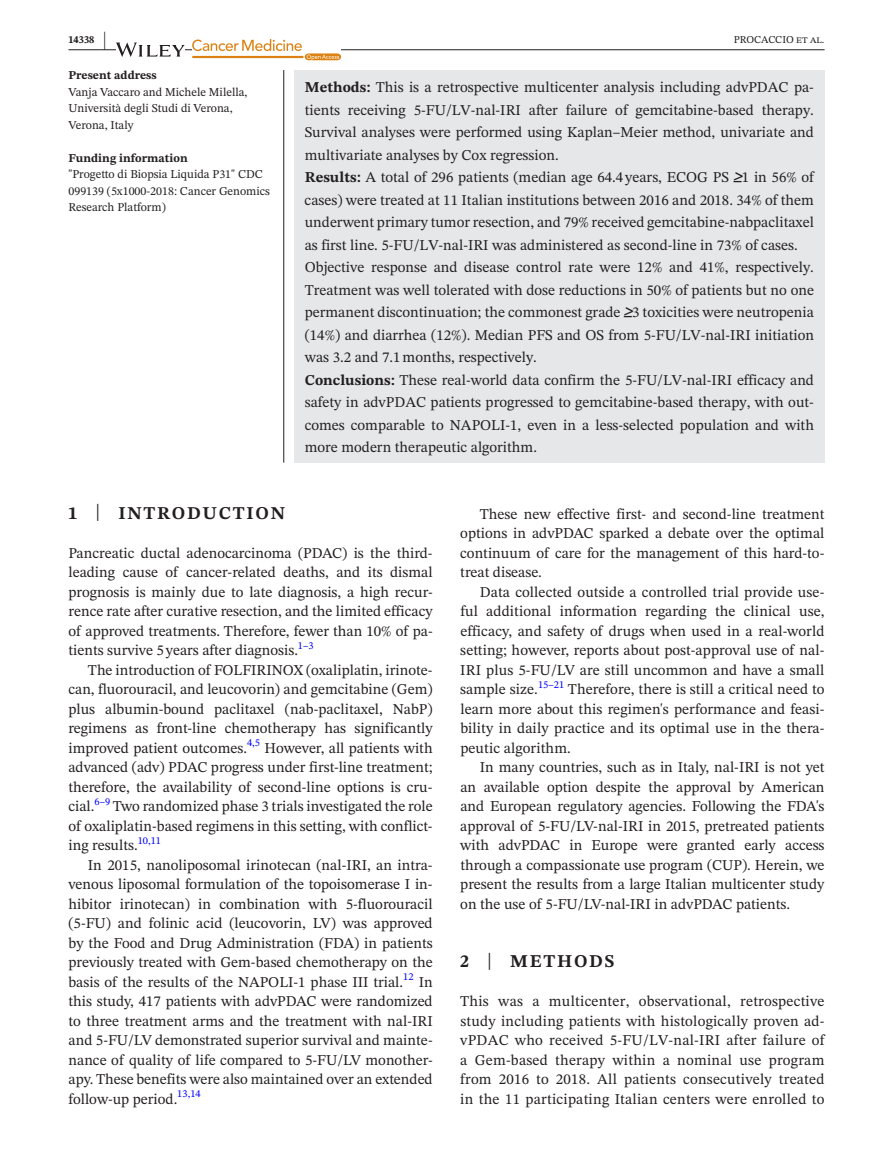
<style>
.page{position:relative;width:893px;height:1174px;background:#fff}
.page>*{position:absolute;margin:0;border:0;box-sizing:border-box;transform-origin:0 0}
.t1{font:700 18px "STIX Two Text";letter-spacing:.1em;color:#231f20}
.t2{font:15px/19.5px "STIX Two Text";color:#231f20;text-align:justify}
.t3{font:12px/16.5px "STIX Two Text";color:#231f20}
.t4{font:700 12px "STIX Two Text";color:#231f20}
.t5{font:10.5px "STIX Two Text";color:#00f}
.t6{font:10.5px "STIX Two Text";color:#231f20}
.t7{font:700 10.5px "STIX Two Text";color:#231f20}
.s1{font-size:21px}
.s2{font-weight:700}
.s3{font-weight:400;font-size:23.7px}
</style>
<div class="page">
<hr style="left:68px;top:49px;width:756px;height:1px;background:#231f20">
<svg style="left:116px;top:43px;width:69px;height:14px"></svg>
<svg style="left:192px;top:39px;width:149px;height:21px"></svg>
<div style="left:294px;top:70px;width:530px;height:392px;background:#e6e7e9"></div>
<hr style="left:283px;top:70px;width:1px;height:392px;background:#231f20">
<p class="t7" style="left:68px;top:32px;width:39px">14338 <span class="s1">|</span></p>
<p class="t6" style="left:734px;top:32px;width:92px">PROCACCIO et al.</p>
<p class="t4" style="left:68px;top:67px;width:90px">Present address</p>
<p class="t3" style="left:68px;top:83px;width:181px">Vanja Vaccaro and Michele Milella,<br>Università degli Studi di Verona,<br>Verona, Italy</p>
<p class="t4" style="left:68px;top:149px;width:121px">Funding information</p>
<p class="t3" style="left:68px;top:166px;width:203px">"Progetto di Biopsia Liquida P31" CDC<br>099139 (5x1000-2018: Cancer Genomics<br>Research Platform)</p>
<p class="t2" style="left:305px;top:76px;width:511px;line-height:22.5px;text-align:left"><span class="s2">Methods:</span> This is a retrospective multicenter analysis including advPDAC pa&shy;tients receiving 5-FU/LV-nal-IRI after failure of gemcitabine-based therapy.<br>Survival analyses were performed using Kaplan–Meier method, univariate and multivariate analyses by Cox regression.<br><span class="s2">Results:</span> A total of 296 patients (median age 64.4 years, ECOG PS ≥1 in 56% of cases) were treated at 11 Italian institutions between 2016 and 2018. 34% of them underwent primary tumor resection, and 79% received gemcitabine-nabpaclitaxel as first line. 5-FU/LV-nal-IRI was administered as second-line in 73% of cases.<br>Objective response and disease control rate were 12% and 41%, respectively.<br>Treatment was well tolerated with dose reductions in 50% of patients but no one permanent discontinuation; the commonest grade ≥3 toxicities were neutropenia (14%) and diarrhea (12%). Median PFS and OS from 5-FU/LV-nal-IRI initiation was 3.2 and 7.1months, respectively.<br><span class="s2">Conclusions:</span> These real-world data confirm the 5-FU/LV-nal-IRI efficacy and safety in advPDAC patients progressed to gemcitabine-based therapy, with out&shy;comes comparable to NAPOLI-1, even in a less-selected population and with more modern therapeutic algorithm.</p>
<p class="t1" style="left:68px;top:500px;width:218px">1 <span class="s3">|</span> INTRODUCTION</p>
<p class="t2" style="left:68px;top:543px;width:366px">Pancreatic ductal adenocarcinoma (PDAC) is the third&shy;leading cause of cancer-related deaths, and its dismal prognosis is mainly due to late diagnosis, a high recur&shy;rence rate after curative resection, and the limited efficacy of approved treatments. Therefore, fewer than 10% of pa&shy;tients survive 5 years after diagnosis.</p>
<p class="t5" style="left:298px;top:637px;width:17px">1–3</p>
<p class="t2" style="left:68px;top:660px;width:366px;text-indent:20px">The introduction of FOLFIRINOX (oxaliplatin, irinote&shy;can, fluorouracil, and leucovorin) and gemcitabine (Gem) plus albumin-bound paclitaxel (nab-paclitaxel, NabP) regimens as front-line chemotherapy has significantly improved patient outcomes.</p>
<p class="t5" style="left:247px;top:735px;width:15px">4,5</p>
<p class="t2" style="left:68px;top:738px;width:366px;text-indent:196px">However, all patients with advanced (adv) PDAC progress under first-line treatment; therefore, the availability of second-line options is cru&shy;cial.</p>
<p class="t5" style="left:95px;top:793px;width:17px">6–9</p>
<p class="t2" style="left:68px;top:796px;width:366px;text-indent:44px">Two randomized phase 3 trials investigated the role of oxaliplatin-based regimens in this setting, with conflict&shy;ing results.</p>
<p class="t5" style="left:138px;top:832px;width:25px">10,11</p>
<p class="t2" style="left:68px;top:855px;width:366px;text-indent:20px">In 2015, nanoliposomal irinotecan (nal-IRI, an intra&shy;venous liposomal formulation of the topoisomerase I in&shy;hibitor irinotecan) in combination with 5-fluorouracil (5-FU) and folinic acid (leucovorin, LV) was approved by the Food and Drug Administration (FDA) in patients previously treated with Gem-based chemotherapy on the basis of the results of the NAPOLI-1 phase III trial.</p>
<p class="t5" style="left:403px;top:969px;width:12px">12</p>
<p class="t2" style="left:68px;top:972px;width:366px;text-indent:350px">In this study, 417 patients with advPDAC were randomized to three treatment arms and the treatment with nal-IRI and 5-FU/LV demonstrated superior survival and mainte&shy;nance of quality of life compared to 5-FU/LV monother&shy;apy. These benefits were also maintained over an extended follow-up period.</p>
<p class="t5" style="left:177px;top:1086px;width:25px">13,14</p>
<p class="t2" style="left:460px;top:504px;width:366px;text-indent:20px">These new effective first- and second-line treatment options in advPDAC sparked a debate over the optimal continuum of care for the management of this hard-to&shy;treat disease.</p>
<p class="t2" style="left:460px;top:582px;width:366px;text-indent:20px">Data collected outside a controlled trial provide use&shy;ful additional information regarding the clinical use, efficacy, and safety of drugs when used in a real-world setting; however, reports about post-approval use of nal-IRI plus 5-FU/LV are still uncommon and have a small sample size.</p>
<p class="t5" style="left:538px;top:676px;width:28px">15–21</p>
<p class="t2" style="left:460px;top:679px;width:366px;text-indent:108px">Therefore, there is still a critical need to learn more about this regimen's performance and feasi&shy;bility in daily practice and its optimal use in the thera&shy;peutic algorithm.</p>
<p class="t2" style="left:460px;top:757px;width:366px;text-indent:20px">In many countries, such as in Italy, nal-IRI is not yet an available option despite the approval by American and European regulatory agencies. Following the FDA's approval of 5-FU/LV-nal-IRI in 2015, pretreated patients with advPDAC in Europe were granted early access through a compassionate use program (CUP). Herein, we present the results from a large Italian multicenter study on the use of 5-FU/LV-nal-IRI in advPDAC patients.</p>
<p class="t1" style="left:460px;top:948px;width:156px">2 <span class="s3">|</span> METHODS</p>
<p class="t2" style="left:460px;top:991px;width:366px">This was a multicenter, observational, retrospective study including patients with histologically proven ad&shy;vPDAC who received 5-FU/LV-nal-IRI after failure of a Gem-based therapy within a nominal use program from 2016 to 2018. All patients consecutively treated in the 11 participating Italian centers were enrolled to</p>
</div>
